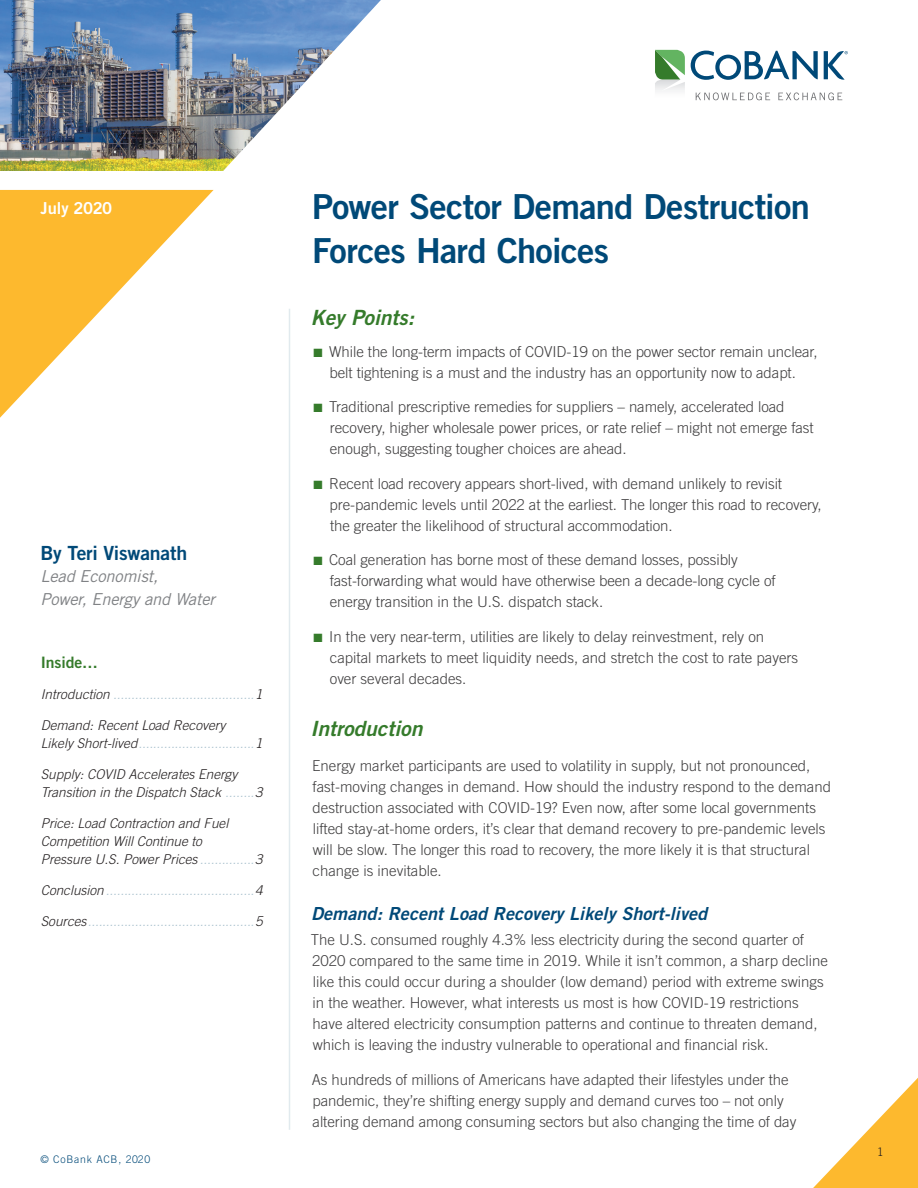
<style>
.page{position:relative;width:918px;height:1188px;background:#fff}
.page>*{position:absolute;margin:0;border:0;box-sizing:border-box;transform-origin:0 0}
.t1{font:34.5px/43.5px "Trade Gothic Bold Two";letter-spacing:-.02em;color:#004978}
.t2{font:italic 21px "Trade Gothic Bold Two";color:#357b2b}
.t3{font:19.5px "Trade Gothic Bold Two";letter-spacing:-.01em;color:#004978}
.t4{font:italic 18px "Trade Gothic Bold Two";letter-spacing:.005em;color:#004978}
.t5{font:italic 16.5px/22.5px "Trade Gothic";letter-spacing:-.01em;color:#808285}
.t6{font:16.5px "Trade Gothic Bold Two";letter-spacing:-.015em;color:#fff}
.t7{font:15.75px "Trade Gothic Bold Two";letter-spacing:-.005em;color:#357b2b}
.t8{font:300 15px/21px "Trade Gothic";color:#3e3d3e}
.t9{font:italic 300 13.5px/18px "Trade Gothic";color:#231f20}
.t10{font:italic 300 13.5px "Trade Gothic";color:#acc3cf}
.t11{font:300 11.7px "Trade Gothic";color:#231f20}
.t12{font:300 10.5px "Trade Gothic";letter-spacing:.07em;color:#004978}
.s1{color:#231f20}
.s2{color:#acc3cf}
.s3{color:#357b2b}
</style>
<div class="page">
<img style="left:0;top:0;width:381px;height:171px">
<svg style="left:655px;top:50px;width:30px;height:41px"></svg>
<svg style="left:696px;top:93px;width:74px;height:7px"></svg>
<svg style="left:778px;top:93px;width:64px;height:7px"></svg>
<svg style="left:691px;top:51px;width:157px;height:29px"></svg>
<hr style="left:289px;top:309px;width:1px;height:821px;background:#c4d6de">
<svg style="left:0;top:190px;width:214px;height:228px"></svg>
<svg style="left:813px;top:1078px;width:105px;height:110px"></svg>
<p class="t6" style="left:40px;top:198px;width:73px">July 2020</p>
<h1 class="t1" style="left:312px;top:184px;width:499px">Power Sector Demand Destruction<br>Forces Hard Choices</h1>
<h3 class="t3" style="left:40px;top:541px;width:148px">By Teri Viswanath</h3>
<p class="t5" style="left:40px;top:565px;width:176px">Lead Economist,<br>Power, Energy and Water</p>
<p class="t7" style="left:41px;top:653px;width:59px">Inside…</p>
<p class="t10" style="left:41px;top:686px;width:223px"><span class="s1">Introduction</span> .......................................<span class="s1">1</span></p>
<p class="t9" style="left:41px;top:716px;width:223px">Demand: Recent Load Recovery<br>Likely Short-lived<span class="s2">................................</span>1</p>
<p class="t9" style="left:41px;top:765px;width:223px">Supply: COVID Accelerates Energy<br>Transition in the Dispatch Stack <span class="s2">........</span>3</p>
<p class="t9" style="left:41px;top:814px;width:223px">Price: Load Contraction and Fuel<br>Competition Will Continue to<br>Pressure U.S. Power Prices <span class="s2">...............</span>3</p>
<p class="t10" style="left:41px;top:882px;width:223px"><span class="s1">Conclusion</span> .........................................<span class="s1">4</span></p>
<p class="t10" style="left:41px;top:913px;width:223px"><span class="s1">Sources</span>..............................................<span class="s1">5</span></p>
<p class="t12" style="left:40px;top:1153px;width:111px">© CoBank ACB, 2020</p>
<h2 class="t2" style="left:311px;top:304px;width:105px">Key Points:</h2>
<p class="t8" style="left:313px;top:341px;width:506px;text-align:center"><span class="s3">■</span> While the long-term impacts of COVID-19 on the power sector remain unclear, belt tightening is a must and the industry has an opportunity now to adapt.</p>
<p class="t8" style="left:330px;top:396px;width:485px;text-indent:-16px"><span class="s3">■</span> Traditional prescriptive remedies for suppliers – namely, accelerated load recovery, higher wholesale power prices, or rate relief – might not emerge fast enough, suggesting tougher choices are ahead.</p>
<p class="t8" style="left:330px;top:473px;width:494px;text-indent:-16px"><span class="s3">■</span> Recent load recovery appears short-lived, with demand unlikely to revisit pre-pandemic levels until 2022 at the earliest. The longer this road to recovery, the greater the likelihood of structural accommodation.</p>
<p class="t8" style="left:330px;top:549px;width:447px;text-indent:-16px"><span class="s3">■</span> Coal generation has borne most of these demand losses, possibly fast-forwarding what would have otherwise been a decade-long cycle of energy transition in the U.S. dispatch stack.</p>
<p class="t8" style="left:330px;top:626px;width:470px;text-indent:-16px"><span class="s3">■</span> In the very near-term, utilities are likely to delay reinvestment, rely on capital markets to meet liquidity needs, and stretch the cost to rate payers over several decades.</p>
<h2 class="t2" style="left:310px;top:716px;width:114px">Introduction</h2>
<p class="t8" style="left:312px;top:755px;width:520px">Energy market participants are used to volatility in supply, but not pronounced, fast-moving changes in demand. How should the industry respond to the demand destruction associated with COVID-19? Even now, after some local governments lifted stay-at-home orders, it’s clear that demand recovery to pre-pandemic levels will be slow. The longer this road to recovery, the more likely it is that structural change is inevitable.</p>
<p class="t4" style="left:311px;top:902px;width:398px">Demand: Recent Load Recovery Likely Short-lived</p>
<p class="t8" style="left:311px;top:929px;width:519px">The U.S. consumed roughly 4.3% less electricity during the second quarter of 2020 compared to the same time in 2019. While it isn’t common, a sharp decline like this could occur during a shoulder (low demand) period with extreme swings in the weather. However, what interests us most is how COVID-19 restrictions have altered electricity consumption patterns and continue to threaten demand, which is leaving the industry vulnerable to operational and financial risk.</p>
<p class="t8" style="left:312px;top:1069px;width:486px">As hundreds of millions of Americans have adapted their lifestyles under the pandemic, they’re shifting energy supply and demand curves too – not only altering demand among consuming sectors but also changing the time of day</p>
<p class="t11" style="left:877px;top:1145px;width:8px">1</p>
</div>
